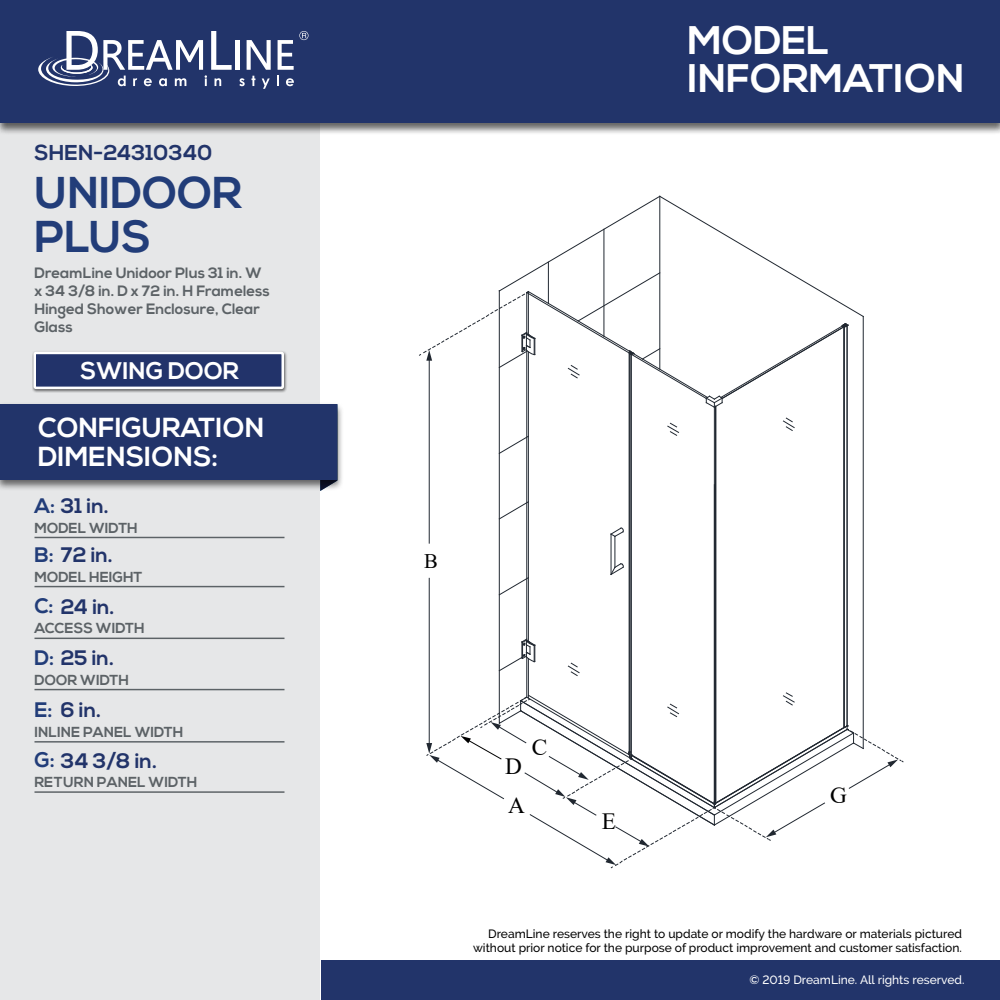
<style>
.page{position:relative;width:1000px;height:1000px;background:#fff}
.page>*{position:absolute;margin:0;border:0;box-sizing:border-box;transform-origin:0 0}
.t1{font:700 44.5px/43.5px "Nexa";color:#223d79}
.t2{font:700 39.9px/38px "Nexa";color:#fff}
.t3{font:700 27.5px/29px "Nexa";color:#fff}
.t4{font:700 24px "Nexa";color:#fff}
.t5{font:23.25px/38.8px "Times New Roman";color:#000}
.t6{font:700 21.5px "Nexa";color:#22346a}
.t7{font:700 21px "Nexa";color:#22346a}
.t8{font:20.65px "Times New Roman";color:#000}
.t9{font:700 15px/18px "Nexa";color:#5c6266}
.t10{font:700 14.5px "Nexa";color:#5c6266}
.t11{font:500 12px/14.4px "Raleway";color:#000;text-align:right}
.t12{font:500 12px "Raleway";color:#fff}
.s1{color:#223d79}
</style>
<div class="page">
<div style="left:0;top:117px;width:320px;height:883px;background:#e6e7e8"></div>
<div style="left:0;top:402px;width:344px;height:89px;background:#000;opacity:.57"></div>
<div style="left:0;top:404px;width:337px;height:75px;background:#22346a"></div>
<div style="left:0;top:0;width:1000px;height:135px;background:#000;opacity:.6"></div>
<div style="left:0;top:0;width:1000px;height:122px;background:#22346a"></div>
<div style="left:321px;top:960px;width:679px;height:40px;background:#22346a"></div>
<svg style="left:239px;top:78px;width:6px;height:8px"></svg>
<svg style="left:251px;top:76px;width:4px;height:10px"></svg>
<svg style="left:262px;top:78px;width:8px;height:11px"></svg>
<svg style="left:277px;top:76px;width:2px;height:10px"></svg>
<svg style="left:286px;top:78px;width:8px;height:8px"></svg>
<svg style="left:38px;top:31px;width:194px;height:55px"></svg>
<hr style="left:236px;top:40px;width:4px;height:30px;background:#fff">
<svg style="left:247px;top:40px;width:24px;height:30px"></svg>
<svg style="left:278px;top:31px;width:30px;height:39px"></svg>
<div style="left:32px;top:350px;width:256px;height:43px;background:#000;opacity:.6"></div>
<div style="left:35px;top:353px;width:248px;height:35px;background:#22336a"></div>
<div style="left:34px;top:352px;width:250px;height:37px;border:2px solid #fff"></div>
<svg style="left:419px;top:195px;width:485px;height:674px"></svg>
<hr style="left:34px;top:537px;width:250px;height:1px;background:#5c6266">
<hr style="left:34px;top:586px;width:250px;height:1px;background:#5c6266">
<hr style="left:34px;top:638px;width:250px;height:1px;background:#5c6266">
<hr style="left:34px;top:689px;width:250px;height:1px;background:#5c6266">
<hr style="left:34px;top:741px;width:250px;height:2px;background:#5c6266">
<hr style="left:34px;top:791px;width:250px;height:2px;background:#5c6266">
<div style="left:774px;top:168px;width:68px;height:68px;background:#fff"></div>
<h3 class="t6" style="left:34px;top:140px;width:179px">SHEN-24310340</h3>
<h1 class="t1" style="left:34px;top:173px;width:209px">UNIDOOR<br>PLUS</h1>
<p class="t9" style="left:34px;top:264px;width:237px">DreamLine Unidoor Plus 31 in. W x 34 3/8 in. D x 72 in. H Frameless<br>Hinged Shower Enclosure, Clear<br>Glass</p>
<h3 class="t4" style="left:81px;top:356px;width:160px">SWING DOOR</h3>
<h3 class="t3" style="left:38px;top:414px;width:228px">CONFIGURATION<br>DIMENSIONS:</h3>
<h3 class="t7" style="left:34px;top:494px;width:76px"><span class="s1">A:</span> 31 in.</h3>
<p class="t10" style="left:34px;top:519px;width:105px">MODEL WIDTH</p>
<h3 class="t7" style="left:34px;top:543px;width:80px"><span class="s1">B:</span> 72 in.</h3>
<p class="t10" style="left:34px;top:568px;width:110px">MODEL HEIGHT</p>
<h3 class="t7" style="left:34px;top:595px;width:82px"><span class="s1">C:</span> 24 in.</h3>
<p class="t10" style="left:34px;top:620px;width:112px">ACCESS WIDTH</p>
<h3 class="t7" style="left:34px;top:646px;width:81px"><span class="s1">D:</span> 25 in.</h3>
<p class="t10" style="left:34px;top:671px;width:96px">DOOR WIDTH</p>
<h3 class="t7" style="left:34px;top:698px;width:68px"><span class="s1">E:</span> 6 in.</h3>
<p class="t10" style="left:34px;top:723px;width:150px">INLINE PANEL WIDTH</p>
<h3 class="t7" style="left:34px;top:748px;width:124px"><span class="s1">G:</span> 34 3/8 in.</h3>
<p class="t10" style="left:34px;top:774px;width:164px">RETURN PANEL WIDTH</p>
<h2 class="t2" style="left:688px;top:23px;width:278px">MODEL<br>INFORMATION</h2>
<h3 class="t8" style="left:424px;top:547px;width:15px">B</h3>
<h3 class="t5" style="left:505px;top:746px;width:21px">D<br>A</h3>
<h3 class="t5" style="left:532px;top:727px;width:17px">C</h3>
<h3 class="t5" style="left:602px;top:801px;width:16px">E</h3>
<h3 class="t5" style="left:830px;top:775px;width:18px">G</h3>
<p class="t11" style="left:473px;top:926px;width:490px">DreamLine reserves the right to update or modify the hardware or materials pictured without prior notice for the purpose of product improvement and customer satisfaction.</p>
<p class="t12" style="left:749px;top:973px;width:217px">© 2019 DreamLine. All rights reserved.</p>
</div>
